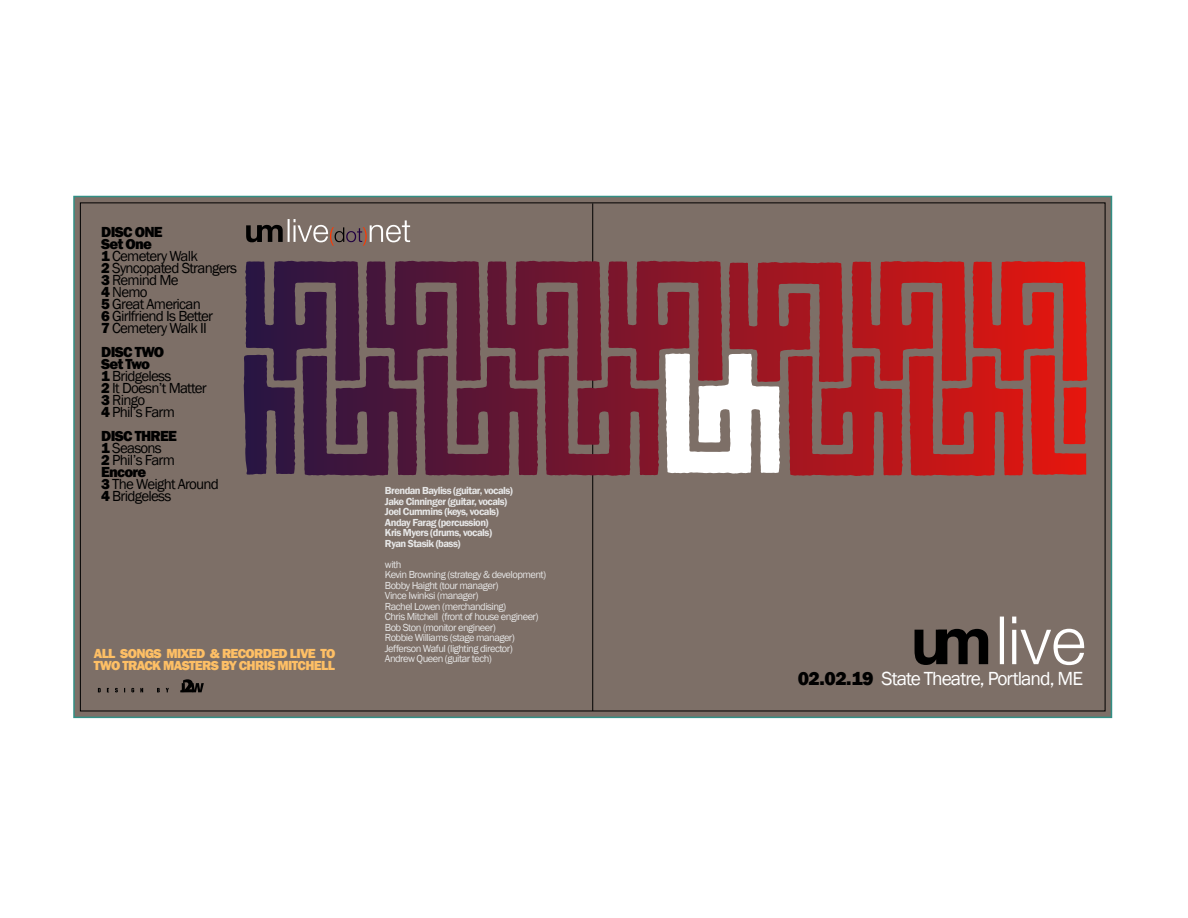
<style>
.page{position:relative;width:1188px;height:918px;background:#fff}
.page>*{position:absolute;margin:0;border:0;box-sizing:border-box;transform-origin:0 0}
.t1{font:19.5px "Franklin Gothic";letter-spacing:-.05em;color:#fff}
.t2{font:15px/12px "Franklin Gothic";letter-spacing:-.05em;color:#000}
.t3{font:800 13.5px "Franklin Gothic";letter-spacing:-.05em;color:#febf65}
.t4{font:10.5px/10.5px "Franklin Gothic";letter-spacing:-.05em;color:#e6e6e6}
.t5{font:600 10.5px/10.5px "Franklin Gothic";letter-spacing:-.05em;color:#e6e6e6}
.s1{font-weight:800}
.s2{font-weight:800;color:#000}
</style>
<div class="page">
<svg style="left:73px;top:195px;width:1040px;height:524px;background:#76827a"></svg>
<svg style="left:80px;top:202px;width:1025px;height:509px;background:#7d615d"></svg>
<svg style="left:592px;top:203px;width:1px;height:508px"></svg>
<svg style="left:246px;top:225px;width:37px;height:17px"></svg>
<hr style="left:288px;top:219px;width:2px;height:23px;background:#fff">
<svg style="left:294px;top:219px;width:116px;height:27px;background:#8d7e78"></svg>
<svg style="left:915px;top:629px;width:73px;height:36px;background:#332d2a"></svg>
<hr style="left:1000px;top:617px;width:4px;height:47px;background:#fff">
<svg style="left:1012px;top:630px;width:4px;height:34px"></svg>
<svg style="left:1012px;top:617px;width:4px;height:6px"></svg>
<svg style="left:1021px;top:629px;width:63px;height:36px"></svg>
<svg style="left:98px;top:688px;width:3px;height:4px"></svg>
<svg style="left:115px;top:688px;width:3px;height:4px"></svg>
<svg style="left:131px;top:688px;width:3px;height:4px"></svg>
<svg style="left:140px;top:688px;width:3px;height:4px"></svg>
<svg style="left:157px;top:688px;width:3px;height:4px"></svg>
<svg style="left:166px;top:688px;width:3px;height:4px"></svg>
<svg style="left:180px;top:679px;width:24px;height:13px"></svg>
<svg style="left:244px;top:354px;width:842px;height:121px;background:#8d434d"></svg>
<h2 class="t2" style="left:101px;top:226px;width:137px"><span class="s1">DISC ONE<br>Set One<br>1</span> Cemetery Walk<br><span class="s1">2</span> Syncopated Strangers<br><span class="s1">3</span> Remind Me<br><span class="s1">4</span> Nemo<br><span class="s1">5</span> Great American<br><span class="s1">6</span> Girlfriend Is Better<br><span class="s1">7</span> Cemetery Walk II</h2>
<h2 class="t2" style="left:101px;top:346px;width:107px"><span class="s1">DISC TWO<br>Set Two<br>1</span> Bridgeless<br><span class="s1">2</span> It Doesn’t Matter<br><span class="s1">3</span> Ringo<br><span class="s1">4</span> Phil’s Farm</h2>
<h2 class="t2" style="left:101px;top:430px;width:119px"><span class="s1">DISC THREE<br>1</span> Seasons<br><span class="s1">2</span> Phil’s Farm<br><span class="s1">Encore<br>3</span> The Weight Around<br><span class="s1">4</span> Bridgeless</h2>
<p class="t3" style="left:94px;top:645px;width:243px">ALL SONGS MIXED &amp; RECORDED LIVE TO</p>
<p class="t3" style="left:94px;top:657px;width:243px">TWO TRACK MASTERS BY CHRIS MITCHELL</p>
<p class="t5" style="left:385px;top:486px;width:130px">Brendan Bayliss (guitar, vocals)<br>Jake Cinninger (guitar, vocals)<br>Joel Cummins (keys, vocals)<br>Anday Farag (percussion)<br>Kris Myers (drums, vocals)<br>Ryan Stasik (bass)</p>
<p class="t4" style="left:385px;top:559px;width:163px">with<br>Kevin Browning (strategy &amp; development)<br>Bobby Haight (tour manager)<br>Vince Iwinksi (manager)<br>Rachel Lowen (merchandising)<br>Chris Mitchell (front of house engineer)<br>Bob Ston (monitor engineer)<br>Robbie Williams (stage manager)<br>Jefferson Waful (lighting director)</p>
<p class="t4" style="left:385px;top:654px;width:109px">Andrew Queen (guitar tech)</p>
<h1 class="t1" style="left:798px;top:667px;width:287px"><span class="s2">02.02.19</span> State Theatre, Portland, ME</h1>
</div>
